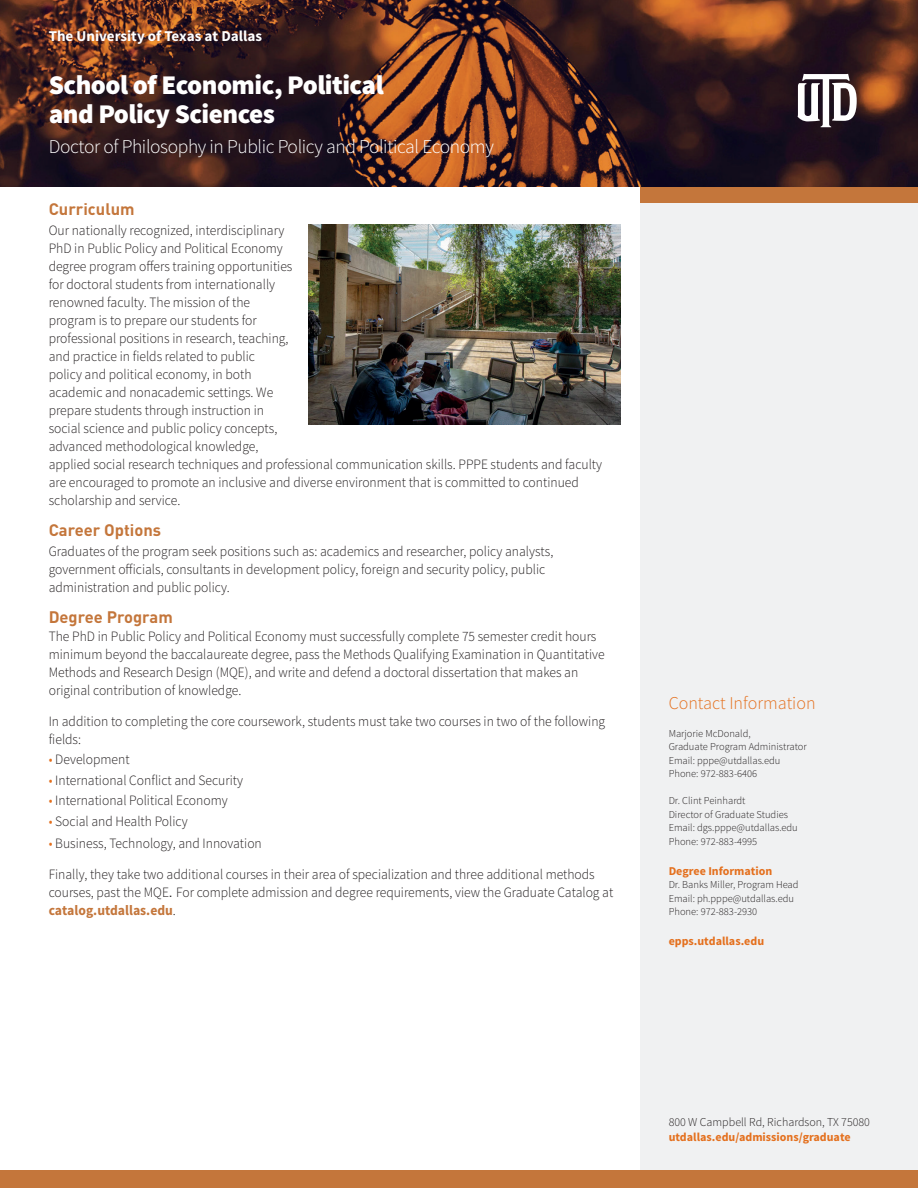
<style>
.page{position:relative;width:918px;height:1188px;background:#fff}
.page>*{position:absolute;margin:0;border:0;box-sizing:border-box;transform-origin:0 0}
.t1{font:900 27px/28.5px "Source Sans Pro";letter-spacing:-.02em;color:#fff}
.t2{font:300 19.5px "Source Sans Pro";letter-spacing:-.02em;color:#fff}
.t3{font:300 18px "Source Sans Pro";color:#e4701e}
.t4{font:700 16.5px "DIN Pro";color:#c4763b}
.t5{font:700 15px "Source Sans Pro";color:#fff}
.t6{font:300 14.25px/18px "Source Sans Pro";color:#231f20;scale:.96 1}
.t7{font:700 12px "Source Sans Pro";color:#e4701e}
.t8{font:300 12px "Source Sans Pro";color:#231f20}
.t9{font:300 10.5px/13.5px "Source Sans Pro";color:#231f20}
.s1{color:#e4701e}
.s2{font-family:"DIN Pro";font-weight:400}
.s3{font-weight:700;color:#c4763b}
</style>
<div class="page">
<img style="left:0;top:0;width:918px;height:187px">
<div style="left:640px;top:201px;width:278px;height:969px;background:#f0f1f2"></div>
<div style="left:640px;top:187px;width:278px;height:15px;background:#c4763b"></div>
<div style="left:0;top:1170px;width:918px;height:18px;background:#c4763b"></div>
<svg style="left:798px;top:74px;width:59px;height:53px"></svg>
<img style="left:309px;top:224px;width:312px;height:201px">
<p class="t5" style="left:49px;top:27px;width:215px">The University of Texas at Dallas</p>
<h1 class="t1" style="left:49px;top:72px;width:336px">School of Economic, Political and Policy Sciences</h1>
<h2 class="t2" style="left:49px;top:134px;width:447px">Doctor of Philosophy in Public Policy and Political Economy</h2>
<p class="t4" style="left:49px;top:198px;width:87px">Curriculum</p>
<p class="t6" style="left:49px;top:221px;width:578px">Our nationally recognized, interdisciplinary<br>PhD in Public Policy and Political Economy<br>degree program offers training opportunities<br>for doctoral students from internationally<br>renowned faculty. The mission of the<br>program is to prepare our students for<br>professional positions in research, teaching,<br>and practice in fields related to public<br>policy and political economy, in both<br>academic and nonacademic settings. We<br>prepare students through instruction in<br>social science and public policy concepts,<br>advanced methodological knowledge,<br>applied social research techniques and professional communication skills. PPPE students and faculty are encouraged to promote an inclusive and diverse environment that is committed to continued scholarship and service.</p>
<p class="t4" style="left:49px;top:519px;width:114px">Career Options</p>
<p class="t6" style="left:49px;top:542px;width:527px">Graduates of the program seek positions such as: academics and researcher, policy analysts, government officials, consultants in development policy, foreign and security policy, public administration and public policy.</p>
<p class="t4" style="left:49px;top:606px;width:126px">Degree Program</p>
<p class="t6" style="left:49px;top:627px;width:581px">The PhD in Public Policy and Political Economy must successfully complete 75 semester credit hours minimum beyond the baccalaureate degree, pass the Methods Qualifying Examination in Quantitative Methods and Research Design (MQE), and write and defend a doctoral dissertation that makes an original contribution of knowledge.</p>
<p class="t6" style="left:49px;top:712px;width:581px">In addition to completing the core coursework, students must take two courses in two of the following fields:</p>
<p class="t6" style="left:49px;top:751px;width:86px"><span class="s1">•</span> Development</p>
<p class="t6" style="left:49px;top:771px;width:204px"><span class="s1">•</span> International Conflict and Security</p>
<p class="t6" style="left:49px;top:792px;width:188px"><span class="s1">•</span> International Political Economy</p>
<p class="t6" style="left:49px;top:812px;width:146px"><span class="s1">•</span> Social and Health Policy</p>
<p class="t6" style="left:49px;top:827px;width:570px;line-height:30.9px"><span class="s1">•</span> Business, Technology, and Innovation<br>Finally, they take two additional courses in their area of specialization and three additional methods</p>
<p class="t6" style="left:49px;top:883px;width:590px">courses, past the MQE<span class="s2">.</span> For complete admission and degree requirements, view the Graduate Catalog at <span class="s3">catalog.utdallas.edu</span>.</p>
<p class="t3" style="left:669px;top:692px;width:148px">Contact Information</p>
<p class="t9" style="left:669px;top:727px;width:140px">Marjorie McDonald,<br>Graduate Program Administrator<br>Email: pppe@utdallas.edu<br>Phone: 972-883-6406</p>
<p class="t9" style="left:669px;top:794px;width:131px">Dr. Clint Peinhardt<br>Director of Graduate Studies<br>Email: dgs.pppe@utdallas.edu<br>Phone: 972-883-4995</p>
<p class="t7" style="left:669px;top:863px;width:105px">Degree Information</p>
<p class="t9" style="left:669px;top:878px;width:131px">Dr. Banks Miller, Program Head<br>Email: ph.pppe@utdallas.edu<br>Phone: 972-883-2930</p>
<p class="t7" style="left:669px;top:934px;width:97px">epps.utdallas.edu</p>
<p class="t8" style="left:669px;top:1115px;width:203px">800 W Campbell Rd, Richardson, TX 75080</p>
<p class="t7" style="left:669px;top:1130px;width:184px">utdallas.edu/admissions/graduate</p>
</div>
